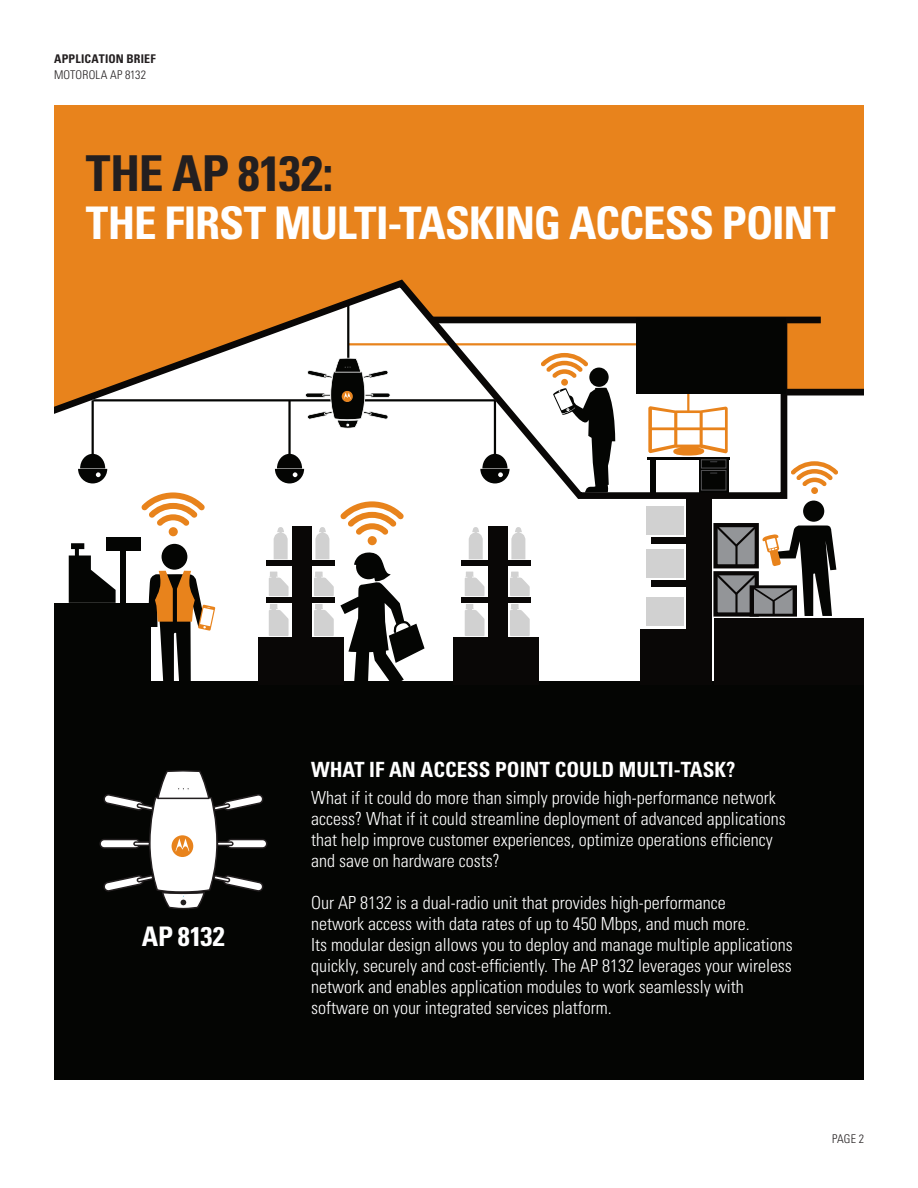
<style>
.page{position:relative;width:918px;height:1188px;background:#fff}
.page>*{position:absolute;margin:0;border:0;box-sizing:border-box;transform-origin:0 0}
.t1{font:700 condensed 49.5px "Univers";letter-spacing:-.015em;color:#231f20}
.t2{font:700 condensed 45px "Univers";letter-spacing:-.025em;color:#fff}
.t3{font:700 condensed 27px "Univers";letter-spacing:-.01em;color:#fff}
.t4{font:700 condensed 21px "Univers";color:#fff}
.t5{font:300 condensed 18px/21px "Univers";color:#fff}
.t6{font:700 condensed 12px/15.8px "Univers";letter-spacing:.02em;color:#231f20}
.t7{font:300 condensed 12px "Univers";color:#231f20}
.s1{font-weight:300}
</style>
<div class="page">
<div style="left:54px;top:106px;width:810px;height:973px;background:#e8831c"></div>
<div style="left:54px;top:470px;width:810px;height:211px;background:#fff"></div>
<div style="left:54px;top:681px;width:810px;height:398px;background:#040503"></div>
<svg style="left:791px;top:470px;width:47px;height:24px"></svg>
<div style="left:803px;top:501px;width:21px;height:21px;background:#040503;border-radius:50%"></div>
<svg style="left:713px;top:522px;width:123px;height:95px;background:#797775"></svg>
<svg style="left:791px;top:316px;width:73px;height:154px"></svg>
<div style="left:714px;top:618px;width:150px;height:67px;background:#090706"></div>
<div style="left:686px;top:497px;width:26px;height:188px;background:#090706"></div>
<div style="left:640px;top:629px;width:68px;height:56px;background:#090706"></div>
<div style="left:651px;top:580px;width:57px;height:7px;background:#090706"></div>
<div style="left:651px;top:537px;width:57px;height:7px;background:#090706"></div>
<svg style="left:141px;top:502px;width:64px;height:34px"></svg>
<svg style="left:69px;top:543px;width:47px;height:60px;background:#626361"></svg>
<div style="left:54px;top:603px;width:96px;height:82px;background:#040503"></div>
<div style="left:106px;top:538px;width:34px;height:13px;background:#040503"></div>
<div style="left:121px;top:548px;width:5px;height:62px;background:#040503"></div>
<div style="left:162px;top:544px;width:25px;height:26px;background:#040503;border-radius:50%"></div>
<svg style="left:148px;top:571px;width:67px;height:110px"></svg>
<div style="left:646px;top:597px;width:37px;height:29px;background:#d1d1d1"></div>
<div style="left:646px;top:549px;width:37px;height:29px;background:#d1d1d1"></div>
<div style="left:646px;top:506px;width:37px;height:29px;background:#d1d1d1"></div>
<div style="left:488px;top:527px;width:19px;height:158px;background:#090706"></div>
<div style="left:453px;top:638px;width:51px;height:47px;background:#090706"></div>
<div style="left:462px;top:597px;width:42px;height:5px;background:#090706"></div>
<div style="left:462px;top:560px;width:42px;height:6px;background:#090706"></div>
<div style="left:488px;top:638px;width:51px;height:47px;background:#090706"></div>
<div style="left:488px;top:597px;width:43px;height:5px;background:#090706"></div>
<div style="left:488px;top:560px;width:43px;height:6px;background:#090706"></div>
<svg style="left:511px;top:527px;width:14px;height:32px"></svg>
<svg style="left:469px;top:527px;width:14px;height:32px"></svg>
<svg style="left:510px;top:572px;width:20px;height:24px"></svg>
<svg style="left:465px;top:572px;width:20px;height:24px"></svg>
<svg style="left:510px;top:604px;width:20px;height:32px"></svg>
<svg style="left:465px;top:604px;width:20px;height:32px"></svg>
<svg style="left:340px;top:502px;width:64px;height:43px"></svg>
<div style="left:292px;top:527px;width:20px;height:158px;background:#090706"></div>
<div style="left:258px;top:638px;width:50px;height:47px;background:#090706"></div>
<div style="left:266px;top:597px;width:42px;height:5px;background:#090706"></div>
<div style="left:266px;top:560px;width:42px;height:6px;background:#090706"></div>
<div style="left:293px;top:638px;width:50px;height:47px;background:#090706"></div>
<div style="left:293px;top:597px;width:42px;height:5px;background:#090706"></div>
<div style="left:293px;top:560px;width:42px;height:6px;background:#090706"></div>
<svg style="left:340px;top:552px;width:85px;height:129px;background:#8a8a89"></svg>
<svg style="left:315px;top:527px;width:14px;height:32px"></svg>
<svg style="left:274px;top:527px;width:14px;height:32px"></svg>
<svg style="left:314px;top:572px;width:20px;height:24px"></svg>
<svg style="left:269px;top:572px;width:20px;height:24px"></svg>
<svg style="left:314px;top:604px;width:20px;height:32px"></svg>
<svg style="left:269px;top:604px;width:20px;height:32px"></svg>
<svg style="left:54px;top:279px;width:737px;height:223px"></svg>
<hr style="left:687px;top:385px;width:2px;height:27px;background:#e8831c">
<div style="left:636px;top:318px;width:150px;height:76px;background:#040503"></div>
<svg style="left:99px;top:770px;width:169px;height:139px"></svg>
<div style="left:859px;top:396px;width:27px;height:220px;background:#fff"></div>
<div style="left:33px;top:415px;width:27px;height:187px;background:#fff"></div>
<p class="t6" style="left:54px;top:51px;width:103px">APPLICATION BRIEF<br><span class="s1">MOTOROLA AP 8132</span></p>
<p class="t1" style="left:86px;top:143px;width:249px">THE AP 8132:</p>
<p class="t2" style="left:86px;top:195px;width:751px">THE FIRST MULTI-TASKING ACCESS POINT</p>
<p class="t3" style="left:142px;top:920px;width:84px">AP 8132</p>
<p class="t4" style="left:311px;top:757px;width:426px">WHAT IF AN ACCESS POINT COULD MULTI-TASK?</p>
<p class="t5" style="left:311px;top:787px;width:476px">What if it could do more than simply provide high-performance network access? What if it could streamline deployment of advanced applications that help improve customer experiences, optimize operations efficiency and save on hardware costs?</p>
<p class="t5" style="left:311px;top:892px;width:483px">Our AP 8132 is a dual-radio unit that provides high-performance<br>network access with data rates of up to 450 Mbps, and much more.<br>Its modular design allows you to deploy and manage multiple applications quickly, securely and cost-efficiently. The AP 8132 leverages your wireless network and enables application modules to work seamlessly with software on your integrated services platform.</p>
<p class="t7" style="left:832px;top:1132px;width:33px">PAGE 2</p>
</div>
